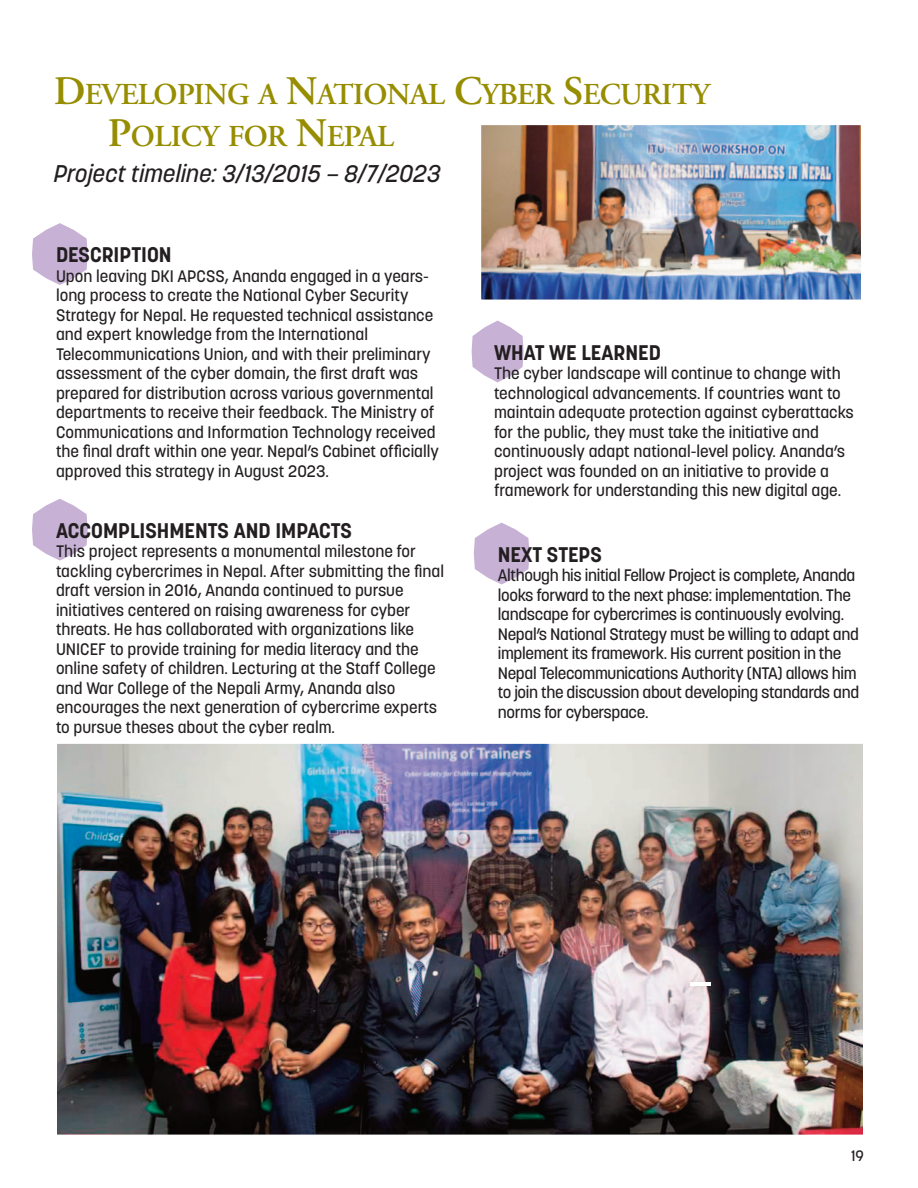
<style>
.page{position:relative;width:918px;height:1188px;background:#fff}
.page>*{position:absolute;margin:0;border:0;box-sizing:border-box;transform-origin:0 0}
.t1{font:600 30.3px "Adobe Garamond Pro";letter-spacing:-.02em;color:#968d00}
.t2{font:italic 500 24px "Korolev";color:#231f20}
.t3{font:700 21px "Korolev";color:#231f20}
.t4{font:500 16.5px/19.5px "Korolev";color:#231f20}
.t5{font:500 16.5px/19.5px "Korolev";letter-spacing:-.02em;color:#231f20}
.t6{font:500 15px "Korolev";color:#231f20}
.s1{font-size:40.5px}
</style>
<div class="page">
<svg style="left:32px;top:223px;width:56px;height:62px"></svg>
<svg style="left:472px;top:321px;width:52px;height:61px"></svg>
<svg style="left:474px;top:523px;width:55px;height:62px"></svg>
<svg style="left:32px;top:499px;width:56px;height:62px"></svg>
<img style="left:58px;top:745px;width:805px;height:389px">
<div style="left:54px;top:741px;width:814px;height:397px;border:3px solid #fff"></div>
<img style="left:482px;top:126px;width:378px;height:173px">
<div style="left:478px;top:122px;width:386px;height:181px;border:3px solid #fff"></div>
<hr style="left:690px;top:982px;width:21px;height:3px;background:#fff">
<p class="t1" style="left:54px;top:75px;width:658px"><span class="s1">D</span>EVELOPING A <span class="s1">N</span>ATIONAL <span class="s1">C</span>YBER <span class="s1">S</span>ECURITY</p>
<p class="t1" style="left:108px;top:117px;width:288px"><span class="s1">P</span>OLICY FOR <span class="s1">N</span>EPAL</p>
<p class="t2" style="left:54px;top:164px;width:389px">Project timeline: 3/13/2015 – 8/7/2023</p>
<p class="t3" style="left:56px;top:246px;width:117px">DESCRIPTION</p>
<p class="t4" style="left:56px;top:268px;width:385px">Upon leaving DKI APCSS, Ananda engaged in a years&shy;long process to create the National Cyber Security Strategy for Nepal. He requested technical assistance and expert knowledge from the International Telecommunications Union, and with their preliminary assessment of the cyber domain, the first draft was prepared for distribution across various governmental departments to receive their feedback. The Ministry of Communications and Information Technology received the final draft within one year. Nepal’s Cabinet officially approved this strategy in August 2023.</p>
<p class="t3" style="left:56px;top:522px;width:298px">ACCOMPLISHMENTS AND IMPACTS</p>
<p class="t4" style="left:56px;top:543px;width:390px">This project represents a monumental milestone for tackling cybercrimes in Nepal. After submitting the final draft version in 2016, Ananda continued to pursue initiatives centered on raising awareness for cyber threats. He has collaborated with organizations like UNICEF to provide training for media literacy and the online safety of children. Lecturing at the Staff College and War College of the Nepali Army, Ananda also encourages the next generation of cybercrime experts to pursue theses about the cyber realm.</p>
<p class="t3" style="left:494px;top:344px;width:168px">WHAT WE LEARNED</p>
<p class="t4" style="left:494px;top:365px;width:361px">The cyber landscape will continue to change with technological advancements. If countries want to maintain adequate protection against cyberattacks for the public, they must take the initiative and continuously adapt national-level policy. Ananda’s project was founded on an initiative to provide a framework for understanding this new digital age.</p>
<p class="t3" style="left:498px;top:546px;width:106px">NEXT STEPS</p>
<p class="t5" style="left:498px;top:567px;width:363px">Although his initial Fellow Project is complete, Ananda looks forward to the next phase: implementation. The landscape for cybercrimes is continuously evolving.<br>Nepal’s National Strategy must be willing to adapt and implement its framework. His current position in the Nepal Telecommunications Authority (NTA) allows him to join the discussion about developing standards and norms for cyberspace.</p>
<p class="t6" style="left:851px;top:1149px;width:14px">19</p>
</div>
